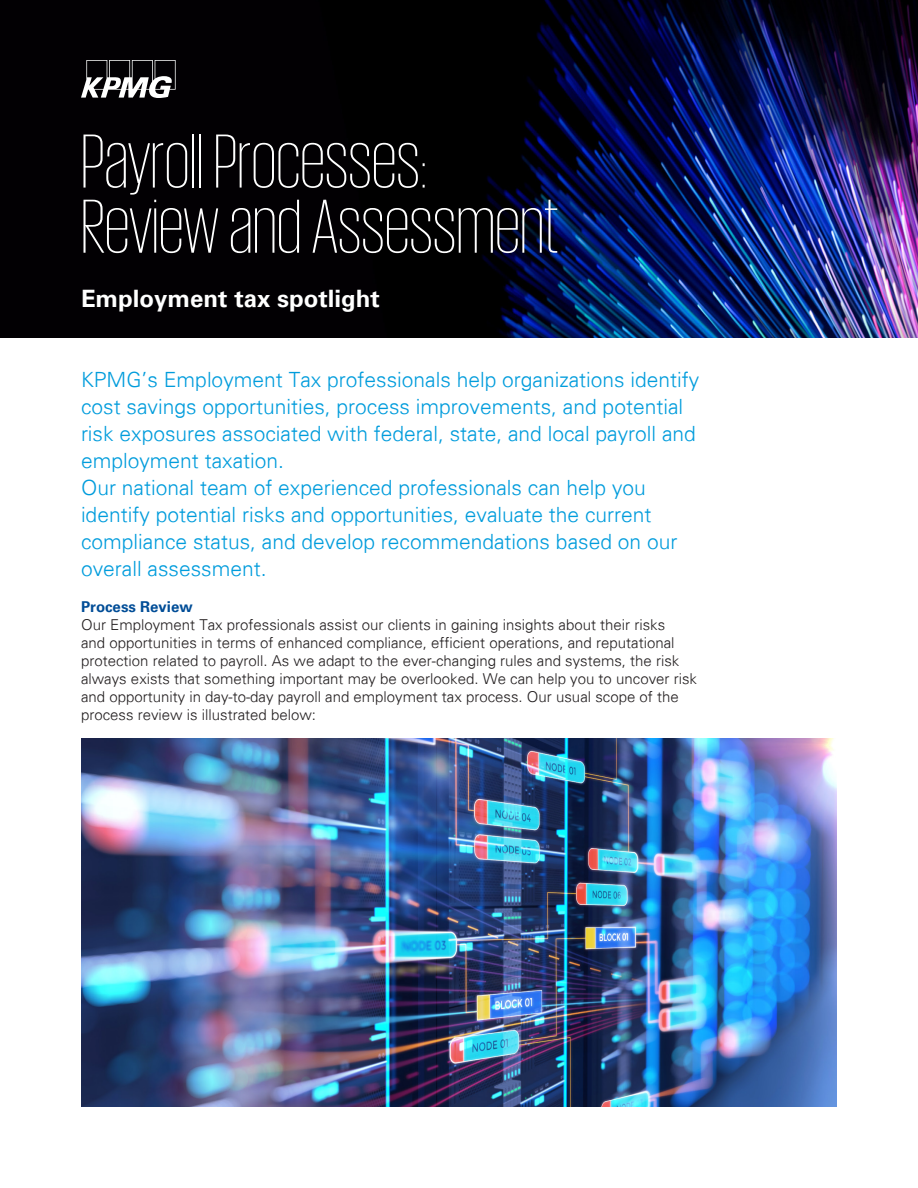
<style>
.page{position:relative;width:918px;height:1188px;background:#fff}
.page>*{position:absolute;margin:0;border:0;box-sizing:border-box;transform-origin:0 0}
.t1{font:200 78.15px/65.1px "KPMG";color:#fff}
.t2{font:700 24px "Univers 65";color:#fff}
.t3{font:300 21px/27px "Univers 45";color:#009cdc}
.t4{font:300 15px/18px "Univers 45";color:#231f20}
.t5{font:700 15px "Univers 65";color:#014d97}
</style>
<div class="page">
<div style="left:0;top:0;width:918px;height:338px;background:#020003"></div>
<img style="left:482px;top:0;width:436px;height:338px">
<svg style="left:81px;top:60px;width:95px;height:38px"></svg>
<img style="left:81px;top:739px;width:756px;height:368px">
<h1 class="t1" style="left:81px;top:127px;width:480px">Payroll Processes:<br>Review and Assessment</h1>
<h2 class="t2" style="left:81px;top:285px;width:300px">Employment tax spotlight</h2>
<p class="t3" style="left:81px;top:366px;width:620px">KPMG’s Employment Tax professionals help organizations identify cost savings opportunities, process improvements, and potential risk exposures associated with federal, state, and local payroll and employment taxation.<br>Our national team of experienced professionals can help you identify potential risks and opportunities, evaluate the current compliance status, and develop recommendations based on our overall assessment.</p>
<p class="t5" style="left:81px;top:598px;width:113px">Process Review</p>
<p class="t4" style="left:81px;top:616px;width:618px">Our Employment Tax professionals assist our clients in gaining insights about their risks<br>and opportunities in terms of enhanced compliance, efficient operations, and reputational protection related to payroll. As we adapt to the ever-changing rules and systems, the risk always exists that something important may be overlooked. We can help you to uncover risk and opportunity in day-to-day payroll and employment tax process. Our usual scope of the process review is illustrated below:</p>
</div>
